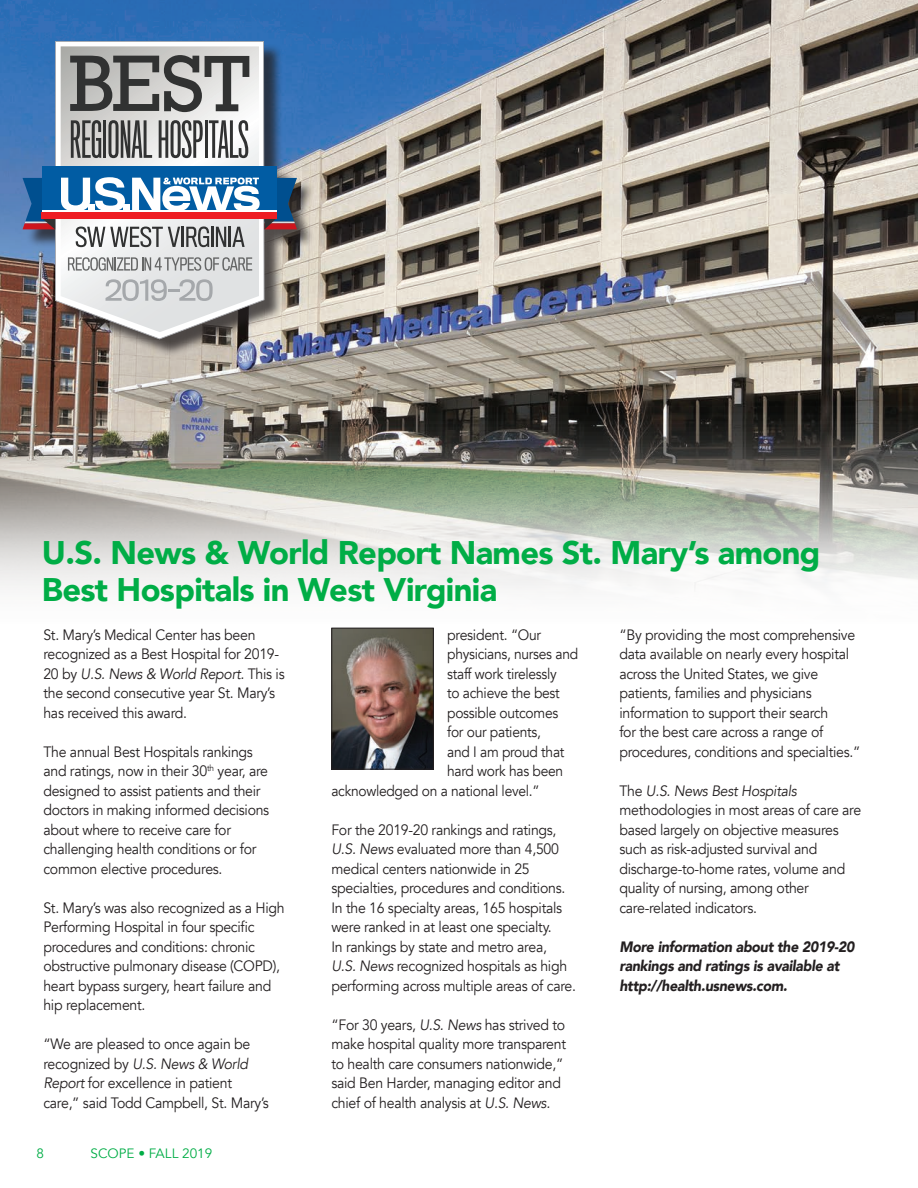
<style>
.page{position:relative;width:918px;height:1188px;background:#fff}
.page>*{position:absolute;margin:0;border:0;box-sizing:border-box;transform-origin:0 0}
.t1{font:900 32.7px "Avenir";letter-spacing:-.02em;color:#00ad46}
.t2{font:15px/19.5px "Avenir";letter-spacing:-.02em;color:#231f20;scale:.94 1}
.t3{font:15px "Avenir";letter-spacing:-.02em;color:#231f20;scale:.92 1}
.t4{font:italic 900 15px/19.5px "Avenir";letter-spacing:-.02em;color:#231f20;scale:.94 1}
.t5{font:13.5px "Avenir";color:#00ad46}
.s1{font-style:italic}
</style>
<div class="page">
<img style="left:0;top:0;width:918px;height:628px">
<div style="left:26px;top:44px;width:289px;height:314px;background:#231f20;opacity:.75"></div>
<svg style="left:55px;top:41px;width:209px;height:298px"></svg>
<svg style="left:60px;top:46px;width:199px;height:286px"></svg>
<svg style="left:23px;top:178px;width:32px;height:52px"></svg>
<div style="left:42px;top:166px;width:235px;height:46px;background:#015ca3"></div>
<hr style="left:42px;top:210px;width:235px;height:2px;background:#fff">
<div style="left:42px;top:212px;width:235px;height:6px;background:#ee1d23"></div>
<svg style="left:70px;top:55px;width:179px;height:57px;background:#898a88"></svg>
<svg style="left:71px;top:120px;width:30px;height:38px"></svg>
<hr style="left:103px;top:120px;width:3px;height:38px;background:#313232">
<svg style="left:108px;top:120px;width:44px;height:38px;background:#8a8a89"></svg>
<svg style="left:159px;top:120px;width:44px;height:38px"></svg>
<hr style="left:205px;top:120px;width:3px;height:38px;background:#313232">
<svg style="left:209px;top:120px;width:39px;height:38px"></svg>
<svg style="left:106px;top:279px;width:107px;height:22px;background:#cbcdce"></svg>
<svg style="left:61px;top:177px;width:236px;height:70px"></svg>
<svg style="left:68px;top:257px;width:184px;height:14px;background:#b7b8b9"></svg>
<img style="left:333px;top:630px;width:99px;height:138px">
<div style="left:331px;top:628px;width:103px;height:142px;border:1px solid #231f20"></div>
<p class="t1" style="left:42px;top:524px;width:780px">U.S. News &amp; World Report Names St. Mary’s among</p>
<p class="t1" style="left:42px;top:561px;width:457px">Best Hospitals in West Virginia</p>
<p class="t2" style="left:43px;top:625px;width:258px">St. Mary’s Medical Center has been recognized as a Best Hospital for 2019- 20 by <span class="s1">U.S. News &amp; World Report.</span> This is the second consecutive year St. Mary’s has received this award.</p>
<p class="t2" style="left:43px;top:742px;width:242px">The annual Best Hospitals rankings and ratings, now in their 30<sup>th</sup> year, are designed to assist patients and their doctors in making informed decisions about where to receive care for challenging health conditions or for common elective procedures.</p>
<p class="t2" style="left:43px;top:898px;width:258px">St. Mary’s was also recognized as a High Performing Hospital in four specific procedures and conditions: chronic obstructive pulmonary disease (COPD), heart bypass surgery, heart failure and hip replacement.</p>
<p class="t2" style="left:43px;top:1035px;width:241px">“We are pleased to once again be recognized by <span class="s1">U.S. News &amp; World Report</span> for excellence in patient care,” said Todd Campbell, St. Mary’s</p>
<p class="t5" style="left:37px;top:1146px;width:9px">8</p>
<p class="t5" style="left:91px;top:1146px;width:123px">SCOPE • FALL 2019</p>
<p class="t2" style="left:447px;top:625px;width:101px">president. “Our</p>
<p class="t3" style="left:447px;top:645px;width:144px">physicians, nurses and</p>
<p class="t3" style="left:447px;top:665px;width:121px">staff work tirelessly</p>
<p class="t3" style="left:447px;top:684px;width:124px">to achieve the best</p>
<p class="t3" style="left:447px;top:704px;width:122px">possible outcomes</p>
<p class="t3" style="left:447px;top:723px;width:103px">for our patients,</p>
<p class="t3" style="left:447px;top:743px;width:129px">and I am proud that</p>
<p class="t3" style="left:447px;top:762px;width:128px">hard work has been</p>
<p class="t3" style="left:331px;top:782px;width:228px">acknowledged on a national level.”</p>
<p class="t2" style="left:331px;top:820px;width:262px">For the 2019-20 rankings and ratings, <span class="s1">U.S. News</span> evaluated more than 4,500 medical centers nationwide in 25 specialties, procedures and conditions.<br>In the 16 specialty areas, 165 hospitals were ranked in at least one specialty.<br>In rankings by state and metro area,<br><span class="s1">U.S. News</span> recognized hospitals as high performing across multiple areas of care.</p>
<p class="t2" style="left:331px;top:1015px;width:251px">“For 30 years, <span class="s1">U.S. News</span> has strived to make hospital quality more transparent to health care consumers nationwide,” said Ben Harder, managing editor and chief of health analysis at <span class="s1">U.S. News.</span></p>
<p class="t2" style="left:619px;top:625px;width:258px">“By providing the most comprehensive data available on nearly every hospital across the United States, we give patients, families and physicians information to support their search<br>for the best care across a range of procedures, conditions and specialties.”</p>
<p class="t2" style="left:619px;top:781px;width:259px">The <span class="s1">U.S. News Best Hospitals </span>methodologies in most areas of care are based largely on objective measures such as risk-adjusted survival and discharge-to-home rates, volume and quality of nursing, among other</p>
<p class="t2" style="left:619px;top:898px;width:148px">care-related indicators.</p>
<p class="t4" style="left:619px;top:937px;width:252px">More information about the 2019-20 rankings and ratings is available at http://health.usnews.com.</p>
</div>
